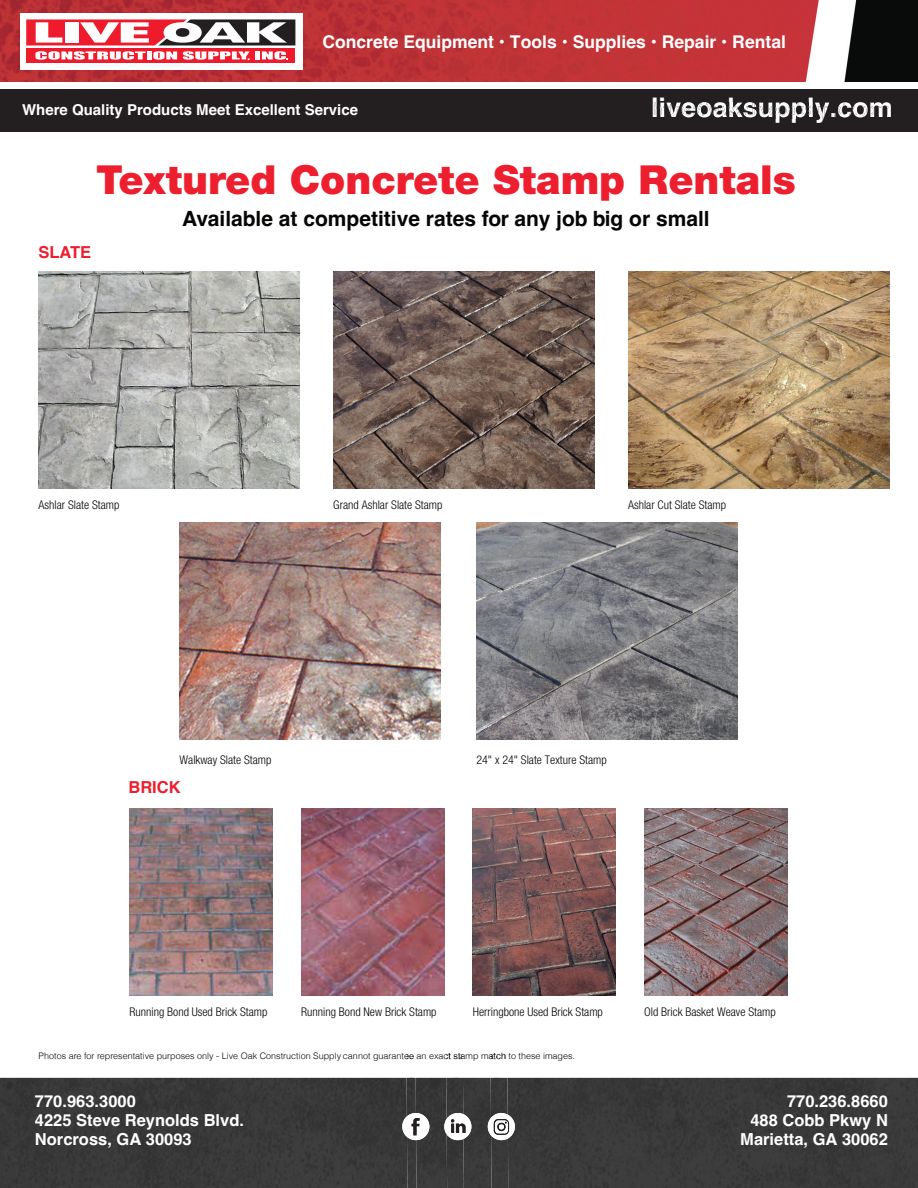
<style>
.page{position:relative;width:918px;height:1188px;background:#fff}
.page>*{position:absolute;margin:0;border:0;box-sizing:border-box;transform-origin:0 0}
.t1{font:900 40.05px "Helvetica Neue LT Std";color:#ed1f2f}
.t2{font:700 27px "Helvetica";color:#fff}
.t3{font:700 21px "Helvetica";color:#050504}
.t4{font:700 17.55px "Helvetica";color:#fff}
.t5{font:700 16.5px/18.9px "Helvetica";color:#fff}
.t6{font:700 16.5px "Helvetica";color:#ed1f2f}
.t7{font:700 15px "Helvetica";color:#fff}
.t8{font:300 condensed 12px "Helvetica Neue LT Std";color:#050504}
.t9{font:300 9px "Helvetica";color:#050504}
</style>
<div class="page">
<div style="left:0;top:1078px;width:918px;height:110px;background:#3a393a"></div>
<img style="left:0;top:0;width:918px;height:82px">
<div style="left:0;top:89px;width:918px;height:43px;background:#231f20"></div>
<div style="left:20px;top:13px;width:282px;height:56px;background:#fff"></div>
<div style="left:26px;top:48px;width:269px;height:15px;background:#ee1b2c"></div>
<svg style="left:35px;top:51px;width:111px;height:9px"></svg>
<div style="left:147px;top:51px;width:5px;height:8px;background:#fff"></div>
<svg style="left:153px;top:51px;width:24px;height:9px"></svg>
<svg style="left:183px;top:51px;width:67px;height:9px"></svg>
<div style="left:255px;top:51px;width:5px;height:8px;background:#fff"></div>
<svg style="left:262px;top:51px;width:26px;height:9px"></svg>
<svg style="left:26px;top:19px;width:269px;height:26px"></svg>
<img style="left:476px;top:522px;width:261px;height:218px">
<img style="left:39px;top:271px;width:261px;height:218px">
<img style="left:333px;top:271px;width:261px;height:218px">
<img style="left:628px;top:271px;width:261px;height:218px">
<img style="left:180px;top:522px;width:261px;height:218px">
<img style="left:130px;top:808px;width:143px;height:188px">
<img style="left:473px;top:808px;width:143px;height:188px">
<img style="left:301px;top:808px;width:143px;height:188px">
<img style="left:644px;top:808px;width:143px;height:188px">
<svg style="left:654px;top:102px;width:235px;height:17px"></svg>
<div style="left:402px;top:1113px;width:27px;height:27px;background:#fff;border-radius:50%"></div>
<img style="left:407px;top:1078px;width:10px;height:110px">
<svg style="left:407px;top:1113px;width:13px;height:27px"></svg>
<div style="left:444px;top:1113px;width:27px;height:27px;background:#fff;border-radius:50%"></div>
<img style="left:446px;top:1078px;width:18px;height:110px">
<svg style="left:447px;top:1113px;width:19px;height:27px"></svg>
<div style="left:488px;top:1113px;width:27px;height:27px;background:#fff;border-radius:50%"></div>
<img style="left:491px;top:1140px;width:17px;height:48px">
<img style="left:491px;top:1078px;width:17px;height:35px">
<svg style="left:491px;top:1113px;width:18px;height:27px"></svg>
<h3 class="t4" style="left:322px;top:32px;width:465px">Concrete Equipment • Tools • Supplies • Repair • Rental</h3>
<p class="t7" style="left:22px;top:101px;width:337px">Where Quality Products Meet Excellent Service</p>
<h2 class="t2" style="left:651px;top:91px;width:243px">liveoaksupply.com</h2>
<h1 class="t1" style="left:96px;top:156px;width:701px">Textured Concrete Stamp Rentals</h1>
<h3 class="t6" style="left:39px;top:242px;width:54px">SLATE</h3>
<h3 class="t3" style="left:182px;top:205px;width:529px">Available at competitive rates for any job big or small</h3>
<p class="t8" style="left:39px;top:498px;width:82px">Ashlar Slate Stamp</p>
<p class="t8" style="left:333px;top:498px;width:111px">Grand Ashlar Slate Stamp</p>
<p class="t8" style="left:628px;top:498px;width:100px">Ashlar Cut Slate Stamp</p>
<p class="t8" style="left:180px;top:753px;width:93px">Walkway Slate Stamp</p>
<p class="t8" style="left:476px;top:753px;width:132px">24" x 24" Slate Texture Stamp</p>
<h3 class="t6" style="left:128px;top:777px;width:54px">BRICK</h3>
<p class="t8" style="left:130px;top:1005px;width:139px">Running Bond Used Brick Stamp</p>
<p class="t8" style="left:301px;top:1005px;width:137px">Running Bond New Brick Stamp</p>
<p class="t8" style="left:473px;top:1005px;width:132px">Herringbone Used Brick Stamp</p>
<p class="t8" style="left:644px;top:1005px;width:133px">Old Brick Basket Weave Stamp</p>
<p class="t9" style="left:39px;top:1049px;width:538px">Photos are for representative purposes only - Live Oak Construction Supply cannot guarantee an exact stamp match to these images.</p>
<h3 class="t5" style="left:35px;top:1094px;width:211px">770.963.3000<br>4225 Steve Reynolds Blvd.<br>Norcross, GA 30093</h3>
<h3 class="t5" style="left:740px;top:1094px;width:149px;text-align:right">770.236.8660<br>488 Cobb Pkwy N<br>Marietta, GA 30062</h3>
</div>
